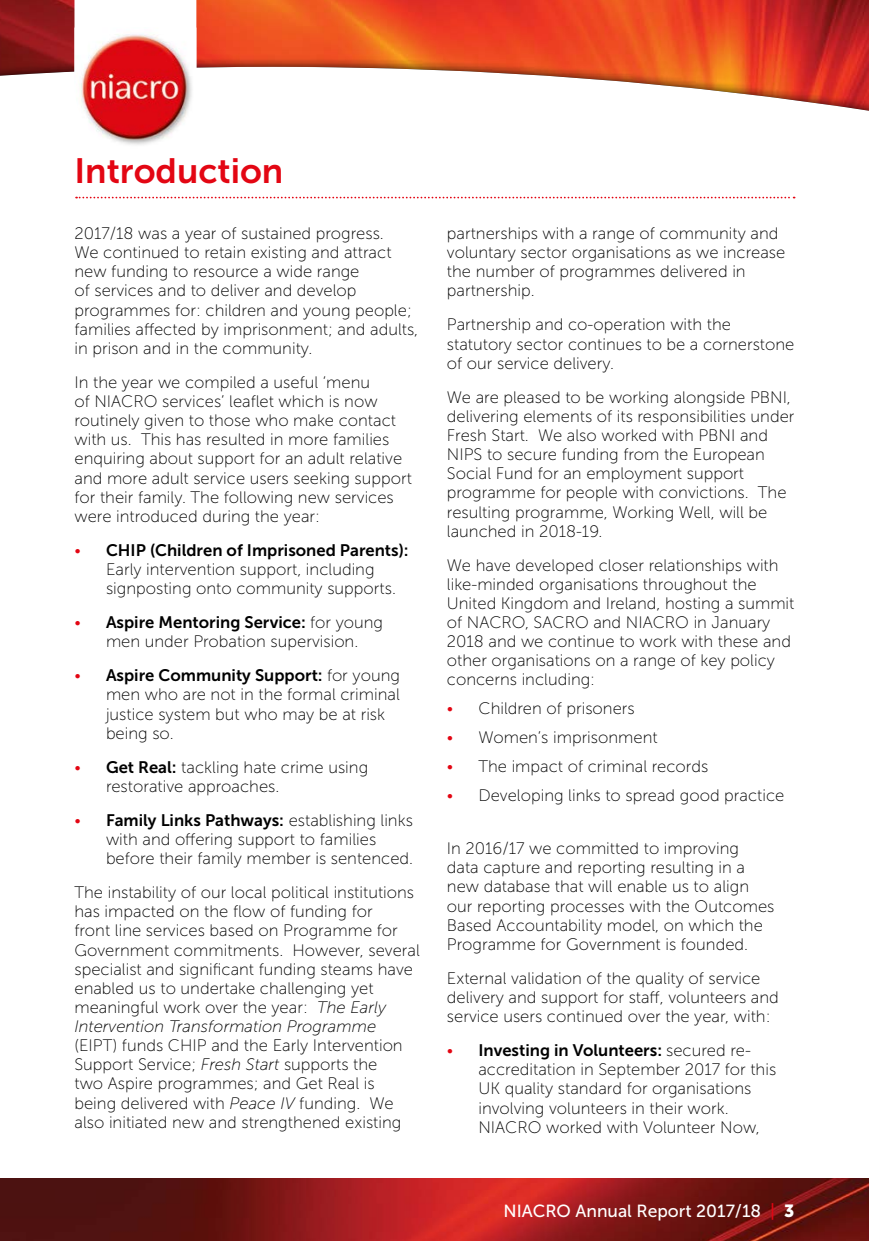
<style>
.page{position:relative;width:869px;height:1241px;background:#fff}
.page>*{position:absolute;margin:0;border:0;box-sizing:border-box;transform-origin:0 0}
.t1{font:35px "Museo Sans 700";color:#e30613}
.t2{font:17.5px "Museo Sans 500";color:#fff}
.t3{font:16.62px/19.1px "Museo Sans 100";color:#000}
.t4{font:16.62px "Museo Sans 700";color:#000}
.s1{font-family:"Museo Sans 100";color:#e30613}
.s2{font-family:"Museo Sans 100"}
.s3{color:#e30613}
.s4{font-family:"Museo Sans 700"}
.s5{font-style:italic}
.s6{font-family:"Museo Sans 900"}
</style>
<div class="page">
<img style="left:0;top:1178px;width:868px;height:62px">
<svg style="left:0;top:0;width:868px;height:111px"></svg>
<svg style="left:74px;top:0;width:122px;height:28px"></svg>
<img style="left:74px;top:28px;width:122px;height:117px">
<svg style="left:76px;top:197px;width:718px;height:1px"></svg>
<h1 class="t1" style="left:74px;top:151px;width:210px">Introduction</h1>
<p class="t3" style="left:74px;top:224px;width:345px">2017/18 was a year of sustained progress.<br>We continued to retain existing and attract new funding to resource a wide range<br>of services and to deliver and develop programmes for: children and young people; families affected by imprisonment; and adults, in prison and in the community.</p>
<p class="t3" style="left:74px;top:373px;width:339px">In the year we compiled a useful ‘menu<br>of NIACRO services’ leaflet which is now routinely given to those who make contact with us. This has resulted in more families enquiring about support for an adult relative and more adult service users seeking support for their family. The following new services were introduced during the year:</p>
<p class="t4" style="left:74px;top:540px;width:335px"><span class="s1">•</span> CHIP (Children of Imprisoned Parents):</p>
<p class="t3" style="left:106px;top:560px;width:291px">Early intervention support, including signposting onto community supports.</p>
<p class="t4" style="left:74px;top:613px;width:310px"><span class="s1">•</span> Aspire Mentoring Service: <span class="s2">for young</span></p>
<p class="t3" style="left:106px;top:632px;width:254px">men under Probation supervision.</p>
<p class="t4" style="left:74px;top:666px;width:327px"><span class="s1">•</span> Aspire Community Support: <span class="s2">for young</span></p>
<p class="t3" style="left:106px;top:685px;width:295px">men who are not in the formal criminal justice system but who may be at risk being so.</p>
<p class="t3" style="left:106px;top:757px;width:263px;text-indent:-32px"><span class="s3">•</span> <span class="s4">Get Real:</span> tackling hate crime using restorative approaches.</p>
<p class="t4" style="left:74px;top:810px;width:340px"><span class="s1">•</span> Family Links Pathways: <span class="s2">establishing links</span></p>
<p class="t3" style="left:106px;top:829px;width:308px">with and offering support to families before their family member is sentenced.</p>
<p class="t3" style="left:74px;top:882px;width:347px">The instability of our local political institutions has impacted on the flow of funding for<br>front line services based on Programme for Government commitments. However, several specialist and significant funding steams have enabled us to undertake challenging yet meaningful work over the year: <span class="s5">The Early Intervention Transformation Programme</span></p>
<p class="t3" style="left:74px;top:1035px;width:329px">(EIPT) funds CHIP and the Early Intervention Support Service; <span class="s5">Fresh Start</span> supports the two Aspire programmes; and Get Real is being delivered with <span class="s5">Peace IV</span> funding. We also initiated new and strengthened existing</p>
<p class="t3" style="left:446px;top:224px;width:340px">partnerships with a range of community and voluntary sector organisations as we increase the number of programmes delivered in partnership.</p>
<p class="t3" style="left:446px;top:315px;width:349px">Partnership and co-operation with the statutory sector continues to be a cornerstone of our service delivery.</p>
<p class="t3" style="left:446px;top:387px;width:349px">We are pleased to be working alongside PBNI, delivering elements of its responsibilities under Fresh Start. We also worked with PBNI and NIPS to secure funding from the European Social Fund for an employment support programme for people with convictions. The resulting programme, Working Well, will be launched in 2018-19.</p>
<p class="t3" style="left:446px;top:555px;width:349px">We have developed closer relationships with like-minded organisations throughout the United Kingdom and Ireland, hosting a summit of NACRO, SACRO and NIACRO in January 2018 and we continue to work with these and other organisations on a range of key policy concerns including:</p>
<p class="t3" style="left:446px;top:699px;width:189px"><span class="s3">•</span> Children of prisoners</p>
<p class="t3" style="left:446px;top:728px;width:212px"><span class="s3">•</span> Women’s imprisonment</p>
<p class="t3" style="left:446px;top:757px;width:263px"><span class="s3">•</span> The impact of criminal records</p>
<p class="t3" style="left:446px;top:785px;width:339px"><span class="s3">•</span> Developing links to spread good practice</p>
<p class="t3" style="left:446px;top:839px;width:329px">In 2016/17 we committed to improving data capture and reporting resulting in a new database that will enable us to align our reporting processes with the Outcomes Based Accountability model, on which the Programme for Government is founded.</p>
<p class="t3" style="left:446px;top:968px;width:333px">External validation of the quality of service delivery and support for staff, volunteers and service users continued over the year, with:</p>
<p class="t4" style="left:446px;top:1040px;width:305px"><span class="s1">•</span> Investing in Volunteers: <span class="s2">secured re-</span></p>
<p class="t3" style="left:478px;top:1060px;width:299px">accreditation in September 2017 for this UK quality standard for organisations involving volunteers in their work.<br>NIACRO worked with Volunteer Now,</p>
<p class="t2" style="left:503px;top:1201px;width:292px">NIACRO Annual Report 2017/18 <span class="s3">|</span> <span class="s6">3</span></p>
</div>
